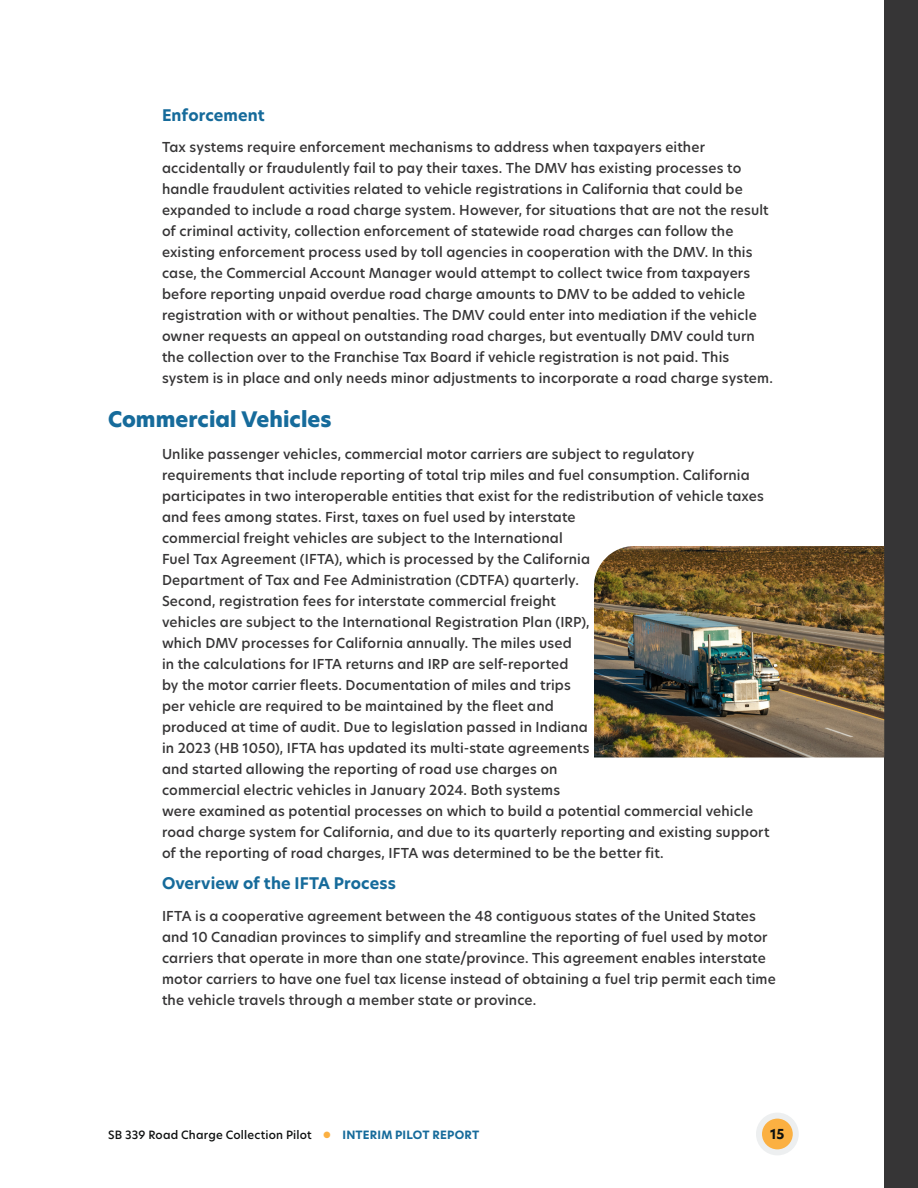
<style>
.page{position:relative;width:918px;height:1188px;background:#fff}
.page>*{position:absolute;margin:0;border:0;box-sizing:border-box;transform-origin:0 0}
.t1{font:800 21px "New Hero";color:#166b9b}
.t2{font:700 15.75px "New Hero";letter-spacing:.005em;color:#166b9b}
.Body{font:500 13.5px/21px "New Hero";letter-spacing:.01em;color:#363536}
.t3{font:700 13.5px "New Hero";color:#0e1010}
.t4{font:500 11.25px "New Hero";letter-spacing:.015em;color:#0e1010}
.s1{color:#fbb042}
.s2{font-weight:700;color:#166b9b}
</style>
<div class="page">
<div style="left:884px;top:0;width:34px;height:1188px;background:#363536"></div>
<img style="left:594px;top:546px;width:290px;height:212px">
<div style="left:759px;top:1116px;width:37px;height:36px;background:#fbb042;border-radius:50%"></div>
<div style="left:756px;top:1113px;width:43px;height:42px;border:6px solid #edeff0;border-radius:50%"></div>
<h3 class="t2" style="left:162px;top:104px;width:104px">Enforcement</h3>
<p class="Body" style="left:162px;top:137px;width:612px">Tax systems require enforcement mechanisms to address when taxpayers either accidentally or fraudulently fail to pay their taxes. The DMV has existing processes to handle fraudulent activities related to vehicle registrations in California that could be expanded to include a road charge system. However, for situations that are not the result of criminal activity, collection enforcement of statewide road charges can follow the existing enforcement process used by toll agencies in cooperation with the DMV. In this case, the Commercial Account Manager would attempt to collect twice from taxpayers before reporting unpaid overdue road charge amounts to DMV to be added to vehicle registration with or without penalties. The DMV could enter into mediation if the vehicle owner requests an appeal on outstanding road charges, but eventually DMV could turn the collection over to the Franchise Tax Board if vehicle registration is not paid. This system is in place and only needs minor adjustments to incorporate a road charge system.</p>
<h2 class="t1" style="left:108px;top:405px;width:225px">Commercial Vehicles</h2>
<p class="Body" style="left:162px;top:443px;width:609px">Unlike passenger vehicles, commercial motor carriers are subject to regulatory requirements that include reporting of total trip miles and fuel consumption. California participates in two interoperable entities that exist for the redistribution of vehicle taxes and fees among states. First, taxes on fuel used by interstate<br>commercial freight vehicles are subject to the International<br>Fuel Tax Agreement (IFTA), which is processed by the California<br>Department of Tax and Fee Administration (CDTFA) quarterly.<br>Second, registration fees for interstate commercial freight<br>vehicles are subject to the International Registration Plan (IRP),<br>which DMV processes for California annually. The miles used<br>in the calculations for IFTA returns and IRP are self-reported<br>by the motor carrier fleets. Documentation of miles and trips<br>per vehicle are required to be maintained by the fleet and<br>produced at time of audit. Due to legislation passed in Indiana<br>in 2023 (HB 1050), IFTA has updated its multi-state agreements<br>and started allowing the reporting of road use charges on<br>commercial electric vehicles in January 2024. Both systems<br>were examined as potential processes on which to build a potential commercial vehicle road charge system for California, and due to its quarterly reporting and existing support of the reporting of road charges, IFTA was determined to be the better fit.</p>
<h3 class="t2" style="left:162px;top:873px;width:235px">Overview of the IFTA Process</h3>
<p class="Body" style="left:162px;top:905px;width:615px">IFTA is a cooperative agreement between the 48 contiguous states of the United States and 10 Canadian provinces to simplify and streamline the reporting of fuel used by motor carriers that operate in more than one state/province. This agreement enables interstate motor carriers to have one fuel tax license instead of obtaining a fuel trip permit each time the vehicle travels through a member state or province.</p>
<p class="t4" style="left:108px;top:1127px;width:373px">SB 339 Road Charge Collection Pilot <span class="s1">●</span> <span class="s2">INTERIM PILOT REPORT</span></p>
<p class="t3" style="left:770px;top:1125px;width:16px">15</p>
</div>
